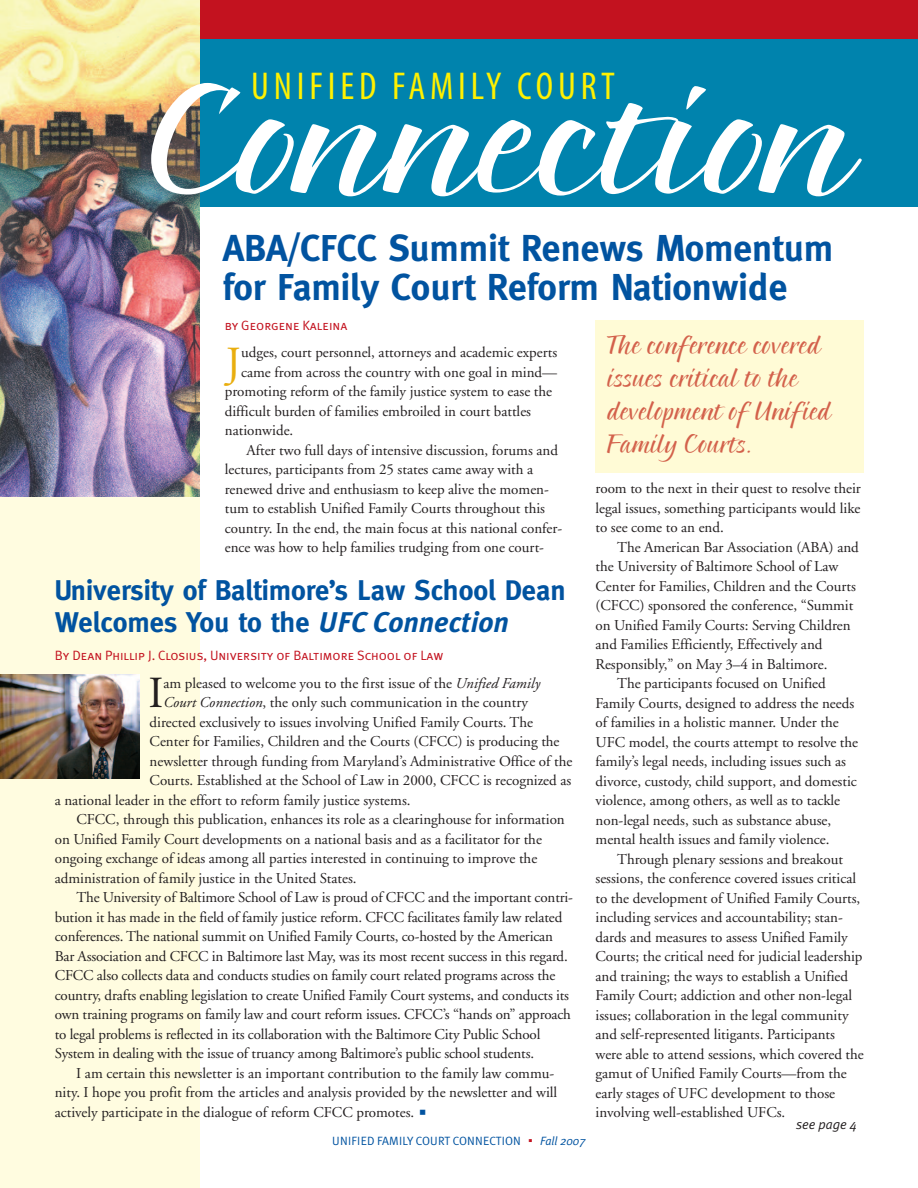
<style>
.page{position:relative;width:918px;height:1188px;background:#fff}
.page>*{position:absolute;margin:0;border:0;box-sizing:border-box;transform-origin:0 0}
.t1{font:150px "Pointed Brush";color:#fff;scale:1.2 1}
.t2{font:44.4px "Adobe Garamond";color:#231f20}
.t3{font:44.4px "Adobe Garamond";color:#e9ae0f}
.t4{font:condensed 39px "Myriad Pro";letter-spacing:.125em;color:#fff101}
.t5{font:700 37.5px/39px "Meta";color:#0153a0}
.t6{font:700 28.5px/31.5px "Meta";color:#0153a0}
.t7{font:25.5px/33px "Pointed Brush";color:#d3614b}
.t8{font:15px/19.5px "Adobe Garamond";color:#231f20;text-align:justify}
.t9{font:13.5px "Meta Plus Normal Caps";color:#c3121f}
.t10{font:italic 13.5px "Meta Plus Normal";color:#231f20}
.t11{font:12px "Meta Plus Normal";letter-spacing:.005em;color:#0153a0}
.s1{font-family:"Meta Plus";font-style:italic}
.s2{font-style:italic}
.s3{font-family:"P22 Vienna Extras";font-size:21px;color:#0153a0}
.s4{font-family:"P22 Vienna Extras";color:#c3121f}
</style>
<div class="page">
<div style="left:189px;top:0;width:729px;height:54px;background:#c3121f"></div>
<div style="left:0;top:228px;width:199px;height:960px;background:#fffce0"></div>
<div style="left:99px;top:39px;width:819px;height:168px;background:#0083ad"></div>
<img style="left:0;top:674px;width:139px;height:104px">
<div style="left:595px;top:320px;width:269px;height:153px;background:#fffbd6"></div>
<img style="left:0;top:0;width:200px;height:497px">
<h3 class="t4" style="left:251px;top:73px;width:365px">UNIFIED FAMILY COURT</h3>
<h1 class="t1" style="left:142px;top:87px;width:592px">Connection</h1>
<h3 class="t5" style="left:223px;top:229px;width:612px">ABA/CFCC Summit Renews Momentum for Family Court Reform Nationwide</h3>
<p class="t9" style="left:225px;top:317px;width:124px">by Georgene Kaleina</p>
<h2 class="t3" style="left:226px;top:345px;width:17px">J</h2>
<p class="t8" style="left:241px;top:344px;width:318px">udges, court personnel, attorneys and academic experts</p>
<h3 class="t7" style="left:607px;top:332px;width:225px">The conference covered issues critical to the development of Unified<br>Family Courts.</h3>
<p class="t8" style="left:241px;top:364px;width:318px">came from across the country with one goal in mind—</p>
<p class="t8" style="left:225px;top:383px;width:329px">promoting reform of the family justice system to ease the</p>
<p class="t8" style="left:225px;top:403px;width:308px">difficult burden of families embroiled in court battles</p>
<p class="t8" style="left:225px;top:422px;width:70px">nationwide.</p>
<p class="t8" style="left:246px;top:442px;width:313px">After two full days of intensive discussion, forums and</p>
<p class="t8" style="left:225px;top:461px;width:310px">lectures, participants from 25 states came away with a</p>
<p class="t8" style="left:225px;top:481px;width:326px">renewed drive and enthusiasm to keep alive the momen-</p>
<p class="t8" style="left:225px;top:500px;width:322px">tum to establish Unified Family Courts throughout this</p>
<p class="t8" style="left:225px;top:520px;width:339px">country. In the end, the main focus at this national confer-</p>
<p class="t8" style="left:225px;top:539px;width:321px">ence was how to help families trudging from one court-</p>
<p class="t8" style="left:596px;top:480px;width:267px">room to the next in their quest to resolve their legal issues, something participants would like to see come to an end.</p>
<p class="t8" style="left:617px;top:539px;width:243px">The American Bar Association (ABA) and</p>
<p class="t8" style="left:596px;top:558px;width:244px">the University of Baltimore School of Law</p>
<p class="t8" style="left:596px;top:578px;width:262px">Center for Families, Children and the Courts</p>
<p class="t8" style="left:596px;top:597px;width:259px">(CFCC) sponsored the conference, “Summit</p>
<p class="t8" style="left:596px;top:617px;width:257px">on Unified Family Courts: Serving Children</p>
<p class="t8" style="left:596px;top:636px;width:228px">and Families Efficiently, Effectively and</p>
<p class="t8" style="left:596px;top:656px;width:233px">Responsibly,” on May 3–4 in Baltimore.</p>
<p class="t8" style="left:617px;top:675px;width:210px">The participants focused on Unified</p>
<p class="t8" style="left:596px;top:695px;width:260px">Family Courts, designed to address the needs</p>
<p class="t8" style="left:596px;top:714px;width:245px">of families in a holistic manner. Under the</p>
<p class="t8" style="left:596px;top:734px;width:264px">UFC model, the courts attempt to resolve the</p>
<p class="t8" style="left:596px;top:753px;width:252px">family’s legal needs, including issues such as</p>
<p class="t8" style="left:596px;top:773px;width:263px">divorce, custody, child support, and domestic</p>
<p class="t8" style="left:596px;top:792px;width:246px">violence, among others, as well as to tackle</p>
<p class="t8" style="left:596px;top:812px;width:237px">non-legal needs, such as substance abuse,</p>
<p class="t8" style="left:596px;top:831px;width:236px">mental health issues and family violence.</p>
<p class="t8" style="left:617px;top:851px;width:227px">Through plenary sessions and breakout</p>
<p class="t8" style="left:596px;top:870px;width:262px">sessions, the conference covered issues critical</p>
<p class="t8" style="left:596px;top:890px;width:266px">to the development of Unified Family Courts,</p>
<p class="t8" style="left:596px;top:909px;width:249px">including services and accountability; stan-</p>
<p class="t8" style="left:596px;top:929px;width:254px">dards and measures to assess Unified Family</p>
<p class="t8" style="left:596px;top:948px;width:268px">Courts; the critical need for judicial leadership</p>
<p class="t8" style="left:596px;top:968px;width:254px">and training; the ways to establish a Unified</p>
<p class="t8" style="left:596px;top:987px;width:258px">Family Court; addiction and other non-legal</p>
<p class="t8" style="left:596px;top:1007px;width:255px">issues; collaboration in the legal community</p>
<p class="t8" style="left:596px;top:1026px;width:241px">and self-represented litigants. Participants</p>
<p class="t8" style="left:596px;top:1046px;width:270px">were able to attend sessions, which covered the</p>
<p class="t8" style="left:596px;top:1065px;width:253px">gamut of Unified Family Courts—from the</p>
<p class="t8" style="left:596px;top:1085px;width:241px">early stages of UFC development to those</p>
<p class="t8" style="left:596px;top:1104px;width:191px">involving well-established UFCs.</p>
<h3 class="t6" style="left:55px;top:575px;width:512px">University of Baltimore’s Law School Dean<br>Welcomes You to the <span class="s1">UFC Connection</span></h3>
<p class="t9" style="left:55px;top:648px;width:390px">By Dean Phillip J. Closius, University of Baltimore School of Law</p>
<h2 class="t2" style="left:149px;top:675px;width:16px">I</h2>
<p class="t8" style="left:164px;top:675px;width:378px">am pleased to welcome you to the first issue of the <span class="s2">Unified Family</span></p>
<p class="t8" style="left:163px;top:694px;width:366px"><span class="s2">Court Connection</span>, the only such communication in the country</p>
<p class="t8" style="left:150px;top:714px;width:385px">directed exclusively to issues involving Unified Family Courts. The</p>
<p class="t8" style="left:150px;top:733px;width:411px">Center for Families, Children and the Courts (CFCC) is producing the</p>
<p class="t8" style="left:150px;top:753px;width:424px">newsletter through funding from Maryland’s Administrative Office of the</p>
<p class="t8" style="left:150px;top:772px;width:423px">Courts. Established at the School of Law in 2000, CFCC is recognized as</p>
<p class="t8" style="left:55px;top:792px;width:357px">a national leader in the effort to reform family justice systems.</p>
<p class="t8" style="left:76px;top:811px;width:490px">CFCC, through this publication, enhances its role as a clearinghouse for information</p>
<p class="t8" style="left:55px;top:831px;width:489px">on Unified Family Court developments on a national basis and as a facilitator for the</p>
<p class="t8" style="left:55px;top:850px;width:484px">ongoing exchange of ideas among all parties interested in continuing to improve the</p>
<p class="t8" style="left:55px;top:870px;width:303px">administration of family justice in the United States.</p>
<p class="t8" style="left:76px;top:889px;width:498px">The University of Baltimore School of Law is proud of CFCC and the important contri-</p>
<p class="t8" style="left:55px;top:909px;width:509px">bution it has made in the field of family justice reform. CFCC facilitates family law related</p>
<p class="t8" style="left:55px;top:928px;width:500px">conferences. The national summit on Unified Family Courts, co-hosted by the American</p>
<p class="t8" style="left:55px;top:948px;width:515px">Bar Association and CFCC in Baltimore last May, was its most recent success in this regard.</p>
<p class="t8" style="left:55px;top:967px;width:502px">CFCC also collects data and conducts studies on family court related programs across the</p>
<p class="t8" style="left:55px;top:987px;width:516px">country, drafts enabling legislation to create Unified Family Court systems, and conducts its</p>
<p class="t8" style="left:55px;top:1006px;width:518px">own training programs on family law and court reform issues. CFCC’s “hands on” approach</p>
<p class="t8" style="left:55px;top:1026px;width:487px">to legal problems is reflected in its collaboration with the Baltimore City Public School</p>
<p class="t8" style="left:55px;top:1045px;width:481px">System in dealing with the issue of truancy among Baltimore’s public school students.</p>
<p class="t8" style="left:76px;top:1065px;width:480px">I am certain this newsletter is an important contribution to the family law commu-</p>
<p class="t8" style="left:55px;top:1084px;width:504px">nity. I hope you profit from the articles and analysis provided by the newsletter and will</p>
<p class="t8" style="left:55px;top:1104px;width:377px">actively participate in the dialogue of reform CFCC promotes.<span class="s3">g</span></p>
<p class="t10" style="left:796px;top:1117px;width:62px">see page 4</p>
<p class="t11" style="left:332px;top:1134px;width:255px">UNIFIED FAMILY COURT CONNECTION <span class="s4">g</span> <span class="s2">Fall 2007</span></p>
</div>
